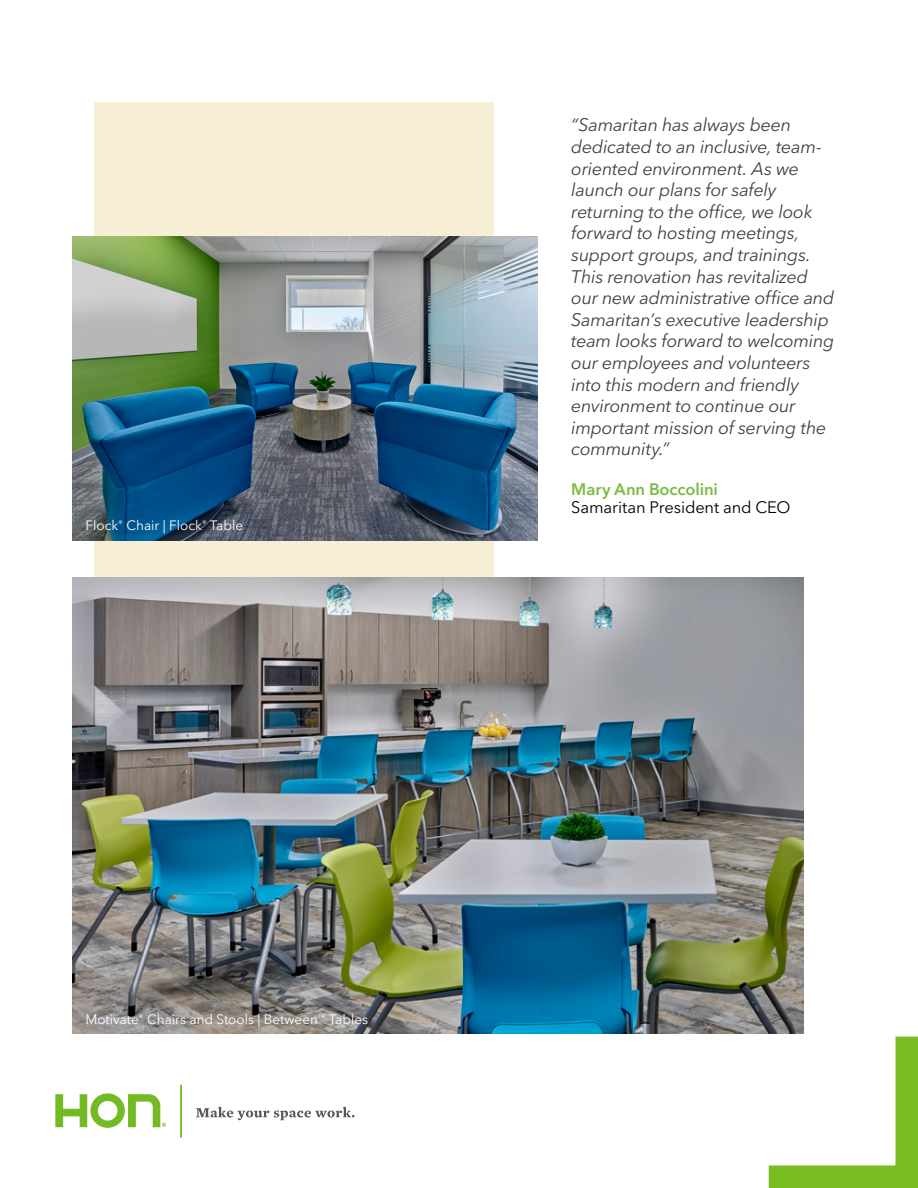
<style>
.page{position:relative;width:918px;height:1188px;background:#fff}
.page>*{position:absolute;margin:0;border:0;box-sizing:border-box;transform-origin:0 0}
.t1{font:italic 18px/21.6px "Avenir Next LT Pro";letter-spacing:-.015em;color:#414042}
.t2{font:16.5px/18px "Avenir Next LT Pro";letter-spacing:-.01em;color:#000}
.t3{font:13.5px "Avenir Next LT Pro";color:#fff}
.s1{font-weight:600;color:#79bc43}
</style>
<div class="page">
<div style="left:94px;top:103px;width:400px;height:556px;background:#f7efd5"></div>
<svg style="left:768px;top:1036px;width:150px;height:152px"></svg>
<img style="left:72px;top:237px;width:465px;height:304px">
<img style="left:72px;top:578px;width:732px;height:456px">
<svg style="left:55px;top:1093px;width:111px;height:35px"></svg>
<hr style="left:180px;top:1085px;width:2px;height:53px;background:#74bb23">
<svg style="left:196px;top:1107px;width:159px;height:13px"></svg>
<p class="t3" style="left:85px;top:517px;width:159px">Flock<sup>®</sup> Chair | Flock<sup>®</sup> Table</p>
<p class="t3" style="left:85px;top:1012px;width:284px">Motivate<sup>®</sup> Chairs and Stools | Between<sup>™</sup> Tables</p>
<p class="t1" style="left:571px;top:114px;width:265px">“Samaritan has always been dedicated to an inclusive, team&shy;oriented environment. As we launch our plans for safely returning to the office, we look forward to hosting meetings, support groups, and trainings.<br>This renovation has revitalized our new administrative office and<br>Samaritan’s executive leadership team looks forward to welcoming our employees and volunteers into this modern and friendly environment to continue our important mission of serving the community.”</p>
<p class="t2" style="left:571px;top:480px;width:221px"><span class="s1">Mary Ann Boccolini<br></span>Samaritan President and CEO</p>
</div>
